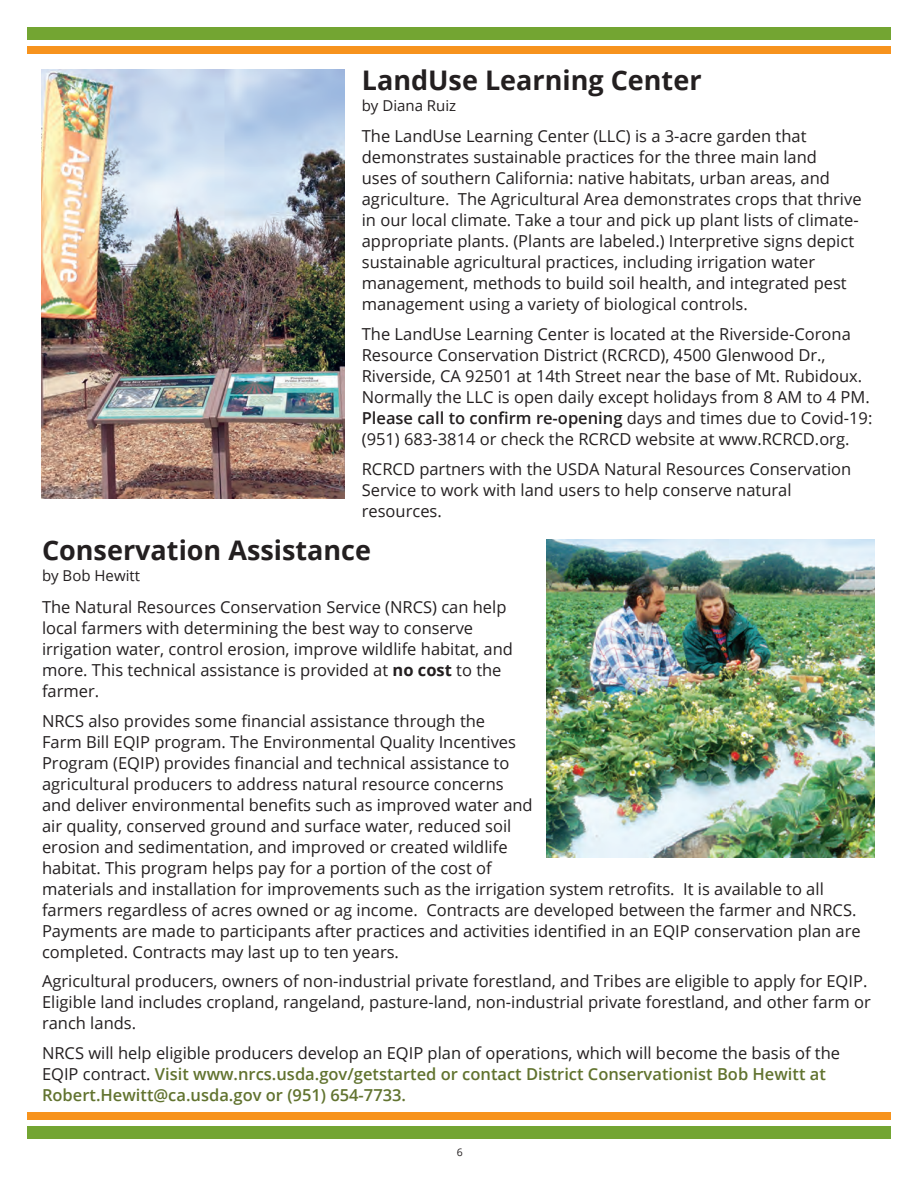
<style>
.page{position:relative;width:918px;height:1188px;background:#fff}
.page>*{position:absolute;margin:0;border:0;box-sizing:border-box;transform-origin:0 0}
.t1{font:700 27px "Open Sans";color:#231f20}
.t2{font:16.5px/21px "Open Sans";color:#231f20}
.t3{font:600 16.5px/21px "Open Sans";color:#61732f}
.Paragraph_Style_news{font:15px "Open Sans";color:#231f20}
.t4{font:10.5px "Open Sans";color:#231f20}
.s1{font-weight:600}
.s2{font-weight:700}
.s3{font-weight:400;color:#231f20}
</style>
<div class="page">
<div style="left:27px;top:27px;width:864px;height:13px;background:#73a532"></div>
<div style="left:27px;top:46px;width:864px;height:8px;background:#f7931d"></div>
<div style="left:27px;top:1126px;width:864px;height:13px;background:#73a532"></div>
<div style="left:27px;top:1112px;width:864px;height:8px;background:#f7931d"></div>
<img style="left:546px;top:540px;width:329px;height:318px">
<img style="left:42px;top:69px;width:303px;height:430px">
<p class="t1" style="left:362px;top:61px;width:341px">LandUse Learning Center</p>
<p class="Paragraph_Style_news" style="left:362px;top:95px;width:96px">by Diana Ruiz</p>
<p class="t2" style="left:362px;top:126px;width:501px">The LandUse Learning Center (LLC) is a 3-acre garden that demonstrates sustainable practices for the three main land<br>uses of southern California: native habitats, urban areas, and agriculture. The Agricultural Area demonstrates crops that thrive in our local climate. Take a tour and pick up plant lists of climate&shy;appropriate plants. (Plants are labeled.) Interpretive signs depict sustainable agricultural practices, including irrigation water management, methods to build soil health, and integrated pest management using a variety of biological controls.</p>
<p class="t2" style="left:362px;top:323px;width:512px">The LandUse Learning Center is located at the Riverside-Corona Resource Conservation District (RCRCD), 4500 Glenwood Dr., Riverside, CA 92501 at 14th Street near the base of Mt. Rubidoux.<br>Normally the LLC is open daily except holidays from 8 AM to 4 PM.<br><span class="s1">Please call to confirm re-opening</span> days and times due to Covid-19: (951) 683-3814 or check the RCRCD website at www.RCRCD.org.</p>
<p class="t2" style="left:362px;top:458px;width:491px">RCRCD partners with the USDA Natural Resources Conservation<br>Service to work with land users to help conserve natural resources.</p>
<p class="t1" style="left:42px;top:531px;width:331px">Conservation Assistance</p>
<p class="Paragraph_Style_news" style="left:42px;top:565px;width:100px">by Bob Hewitt</p>
<p class="t2" style="left:42px;top:596px;width:473px">The Natural Resources Conservation Service (NRCS) can help local farmers with determining the best way to conserve irrigation water, control erosion, improve wildlife habitat, and more. This technical assistance is provided at <span class="s2">no cost</span> to the farmer.</p>
<p class="t2" style="left:42px;top:710px;width:820px">NRCS also provides some financial assistance through the<br>Farm Bill EQIP program. The Environmental Quality Incentives<br>Program (EQIP) provides financial and technical assistance to<br>agricultural producers to address natural resource concerns<br>and deliver environmental benefits such as improved water and<br>air quality, conserved ground and surface water, reduced soil<br>erosion and sedimentation, and improved or created wildlife<br>habitat. This program helps pay for a portion of the cost of<br>materials and installation for improvements such as the irrigation system retrofits. It is available to all farmers regardless of acres owned or ag income. Contracts are developed between the farmer and NRCS.<br>Payments are made to participants after practices and activities identified in an EQIP conservation plan are completed. Contracts may last up to ten years.</p>
<p class="t2" style="left:42px;top:970px;width:830px">Agricultural producers, owners of non-industrial private forestland, and Tribes are eligible to apply for EQIP.<br>Eligible land includes cropland, rangeland, pasture-land, non-industrial private forestland, and other farm or ranch lands.</p>
<p class="t3" style="left:42px;top:1042px;width:800px"><span class="s3">NRCS will help eligible producers develop an EQIP plan of operations, which will become the basis of the<br>EQIP contract.</span> Visit www.nrcs.usda.gov/getstarted or contact District Conservationist Bob Hewitt at<br>Robert.Hewitt@ca.usda.gov or (951) 654-7733.</p>
<p class="t4" style="left:457px;top:1145px;width:8px">6</p>
</div>
